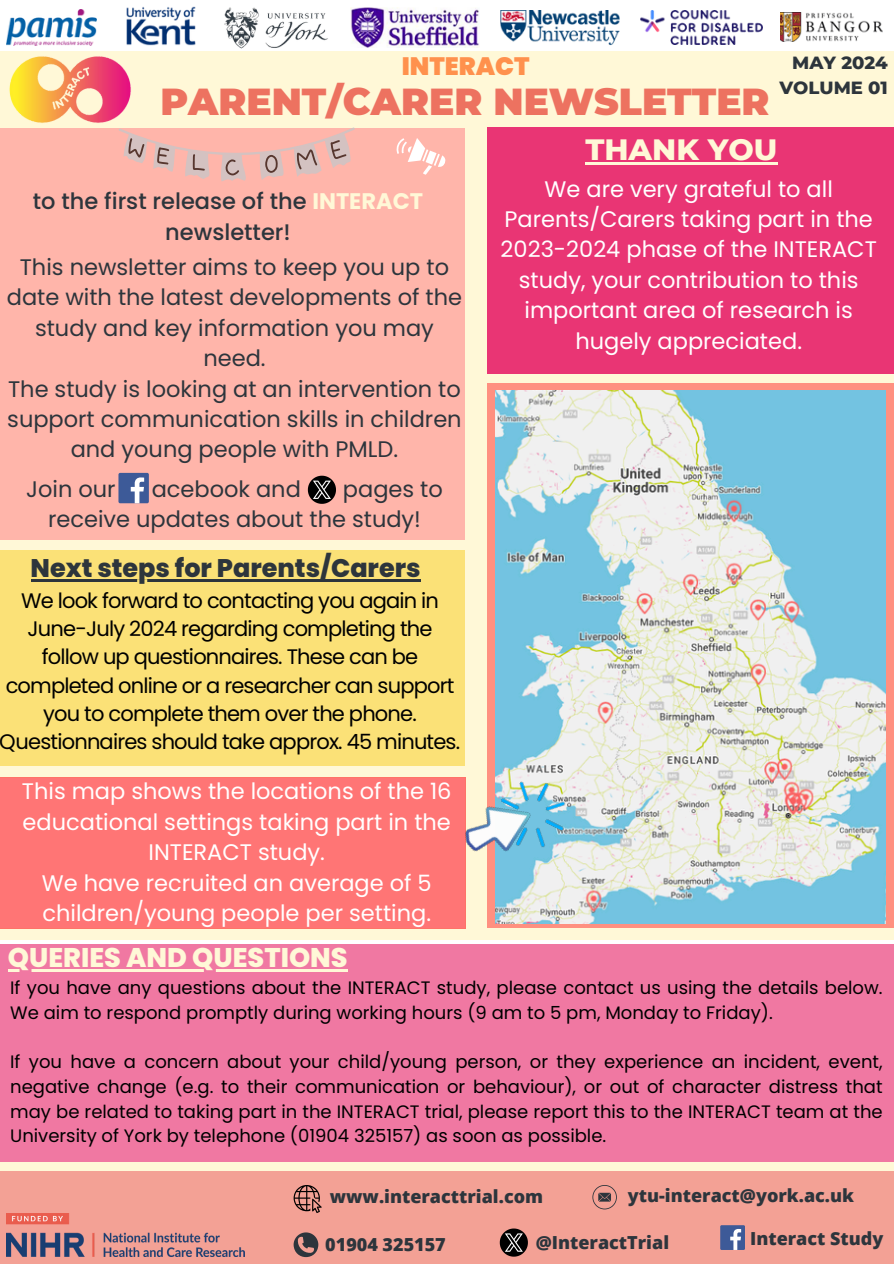
<style>
.page{position:relative;width:894px;height:1264px;background:#fff}
.page>*{position:absolute;margin:0;border:0;box-sizing:border-box;transform-origin:0 0}
.t1{font:900 37.5px "Montserrat";color:#ed7260}
.t2{font:800 30px "Montserrat";color:#fff8d7}
.t3{font:800 27px "Poppins";color:#fff8d7}
.t4{font:800 25.5px "Poppins";color:#2d353c}
.t5{font:900 25.2px "Poppins";color:#ff914d}
.t6{font:22.5px/30.3px "Poppins";color:#fff;text-align:center}
.t7{font:22.5px/30.3px "Poppins";color:#2d353c}
.t8{font:500 22.5px/31.5px "Poppins";color:#2d353c;text-align:center}
.t9{font:21px/28.2px "Poppins";letter-spacing:-.04em;color:#000;text-align:center}
.t10{font:18px/24.8px "Poppins";color:#000}
.t11{font:800 18px "Open Sans";color:#2d353c}
.t12{font:800 18px "Montserrat";color:#2d353c}
.s1{font-weight:700;color:#fff8d7}
</style>
<div class="page">
<div style="left:0;top:1169px;width:893px;height:94px;background:#f3a195"></div>
<div style="left:0;top:51px;width:893px;height:76px;background:#fff8d7"></div>
<div style="left:484px;top:127px;width:409px;height:247px;background:#e93574"></div>
<div style="left:0;top:546px;width:471px;height:223px;background:#fbe177"></div>
<div style="left:0;top:540px;width:474px;height:9px;background:#fff8d7"></div>
<img style="left:6px;top:9px;width:90px;height:34px">
<img style="left:126px;top:6px;width:70px;height:40px">
<img style="left:224px;top:7px;width:104px;height:42px">
<img style="left:350px;top:8px;width:130px;height:39px">
<img style="left:500px;top:11px;width:119px;height:35px">
<img style="left:640px;top:11px;width:122px;height:34px">
<img style="left:780px;top:12px;width:102px;height:30px">
<div style="left:0;top:128px;width:466px;height:411px;background:#ffb5aa"></div>
<div style="left:0;top:943px;width:893px;height:223px;background:#f078a2"></div>
<div style="left:485px;top:383px;width:408px;height:546px;background:#ff9080"></div>
<img style="left:495px;top:391px;width:390px;height:532px">
<div style="left:465px;top:127px;width:22px;height:806px;background:#fff8d7"></div>
<svg style="left:396px;top:138px;width:50px;height:37px"></svg>
<img style="left:0;top:43px;width:148px;height:85px">
<svg style="left:118px;top:127px;width:237px;height:54px"></svg>
<div style="left:0;top:1162px;width:893px;height:8px;background:#fff8d7"></div>
<div style="left:0;top:928px;width:893px;height:12px;background:#fff8d7"></div>
<img style="left:6px;top:1213px;width:239px;height:43px">
<div style="left:0;top:766px;width:470px;height:12px;background:#fff8d7"></div>
<div style="left:0;top:777px;width:465px;height:151px;background:#ff7575"></div>
<img style="left:410px;top:743px;width:169px;height:176px">
<div style="left:483px;top:374px;width:410px;height:8px;background:#fff8d7"></div>
<hr style="left:8px;top:969px;width:339px;height:2px;background:#fff8d7">
<svg style="left:592px;top:1185px;width:24px;height:24px"></svg>
<svg style="left:293px;top:1232px;width:25px;height:26px"></svg>
<hr style="left:585px;top:162px;width:192px;height:3px;background:#fff8d7">
<svg style="left:499px;top:1228px;width:28px;height:28px"></svg>
<hr style="left:31px;top:579px;width:389px;height:3px;background:#2d353c">
<svg style="left:293px;top:1185px;width:28px;height:28px"></svg>
<div style="left:720px;top:1225px;width:24px;height:24px;background:#3d5a98"></div>
<svg style="left:730px;top:1229px;width:11px;height:20px"></svg>
<div style="left:118px;top:473px;width:31px;height:30px;background:#3d5a98;border-radius:2px"></div>
<svg style="left:131px;top:477px;width:13px;height:26px"></svg>
<svg style="left:308px;top:475px;width:28px;height:29px"></svg>
<p class="t5" style="left:401px;top:48px;width:129px">INTERACT</p>
<p class="t1" style="left:160px;top:79px;width:610px">PARENT/CARER NEWSLETTER</p>
<p class="t12" style="left:792px;top:52px;width:97px">MAY 2024</p>
<h6 class="t12" style="left:779px;top:77px;width:110px">VOLUME 01</h6>
<h1 class="t8" style="left:33px;top:185px;width:392px">to the first release of the <span class="s1">INTERACT </span>newsletter!</h1>
<h4 class="t7" style="left:7px;top:252px;width:456px;text-align:center">This newsletter aims to keep you up to date with the latest developments of the study and key information you may need.<br>The study is looking at an intervention to support communication skills in children and young people with PMLD.</h4>
<p class="t7" style="left:26px;top:473px;width:91px">Join our</p>
<p class="t7" style="left:152px;top:473px;width:151px">acebook and</p>
<p class="t7" style="left:48px;top:473px;width:396px;text-indent:295px">pages to receive updates about the study!</p>
<h2 class="t4" style="left:31px;top:550px;width:391px">Next steps for Parents/Carers</h2>
<h6 class="t9" style="left:0;top:586px;width:461px">We look forward to contacting you again in June-July 2024 regarding completing the follow up questionnaires. These can be completed online or a researcher can support you to complete them over the phone.<br>Questionnaires should take approx. 45 minutes.</h6>
<p class="t6" style="left:22px;top:776px;width:431px">This map shows the locations of the 16 educational settings taking part in the<br>INTERACT study.<br>We have recruited an average of 5 children/young people per setting.</p>
<h6 class="t2" style="left:585px;top:131px;width:193px">THANK YOU</h6>
<p class="t6" style="left:500px;top:173px;width:377px">We are very grateful to all<br>Parents/Carers taking part in the<br>2023-2024 phase of the INTERACT study, your contribution to this important area of research is hugely appreciated.</p>
<p class="t3" style="left:8px;top:938px;width:341px">QUERIES AND QUESTIONS</p>
<h2 class="t10" style="left:10px;top:975px;width:873px">If you have any questions about the INTERACT study, please contact us using the details below.<br>We aim to respond promptly during working hours (9 am to 5 pm, Monday to Friday).</h2>
<h6 class="t10" style="left:10px;top:1049px;width:873px;text-align:justify">If you have a concern about your child/young person, or they experience an incident, event, negative change (e.g. to their communication or behaviour), or out of character distress that may be related to taking part in the INTERACT trial, please report this to the INTERACT team at the University of York by telephone (01904 325157) as soon as possible.</h6>
<p class="t11" style="left:330px;top:1183px;width:215px">www.interacttrial.com</p>
<p class="t11" style="left:627px;top:1182px;width:227px">ytu-interact@york.ac.uk</p>
<h5 class="t11" style="left:325px;top:1231px;width:122px">01904 325157</h5>
<h6 class="t11" style="left:535px;top:1229px;width:135px">@InteractTrial</h6>
<p class="t11" style="left:749px;top:1225px;width:135px">Interact Study</p>
</div>
